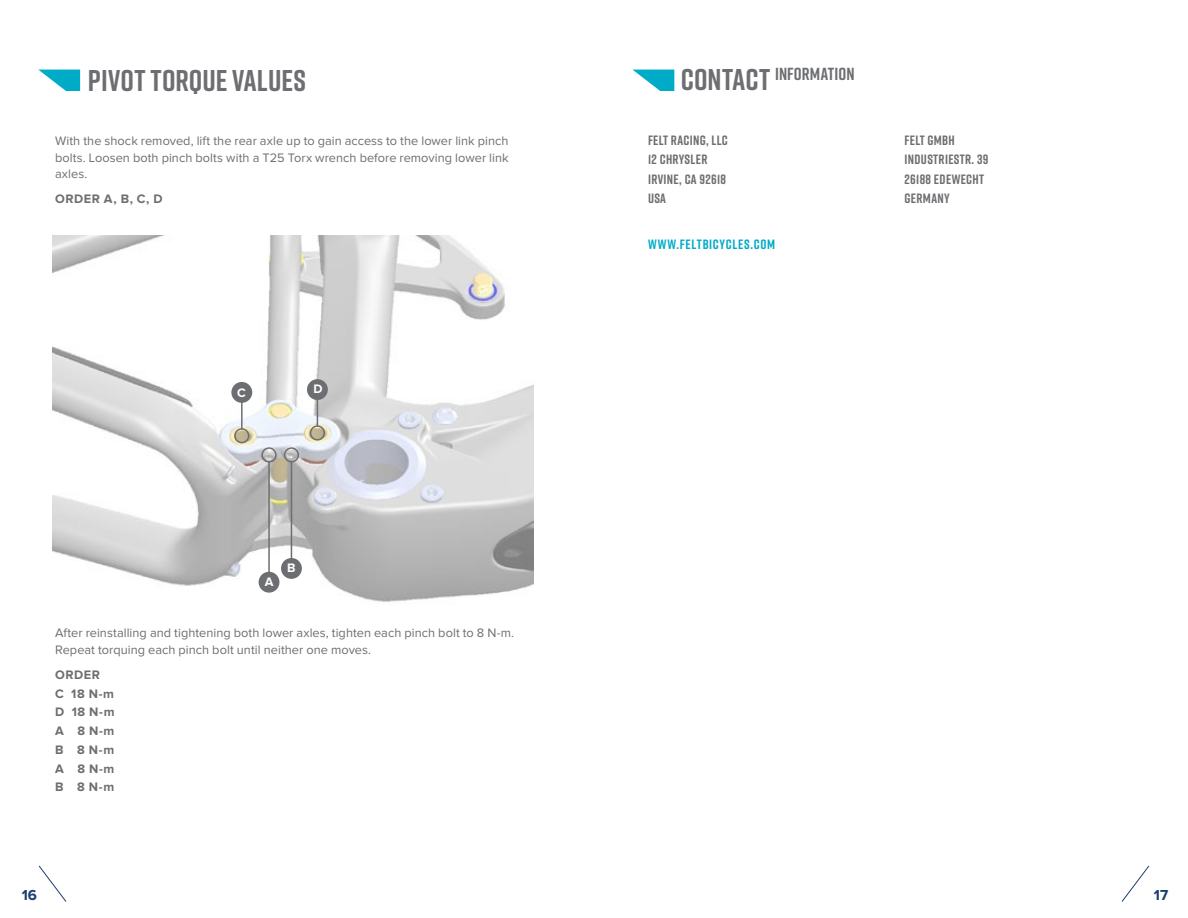
<style>
.page{position:relative;width:1188px;height:918px;background:#fff}
.page>*{position:absolute;margin:0;border:0;box-sizing:border-box;transform-origin:0 0}
.t1{font:700 30px "Rift";letter-spacing:.005em;color:#6d6e71}
.t2{font:700 17.55px "Rift";color:#6d6e71}
.t3{font:700 15px "Proxima Nova";color:#1b3e6f}
.t4{font:700 13.5px/19.5px "Rift";letter-spacing:.025em;color:#6d6e71}
.t5{font:700 13.5px "Rift";letter-spacing:.055em;color:#00abc7}
.t6{font:12.75px/16.5px "Proxima Nova";letter-spacing:.005em;color:#6d6e71;text-align:justify}
.t7{font:700 12.75px/18.8px "Proxima Nova";letter-spacing:.04em;color:#6d6e71}
.t8{font:700 12.75px "Proxima Nova";color:#fff}
.s1{font-size:30px}
</style>
<div class="page">
<svg style="left:1121px;top:865px;width:29px;height:37px"></svg>
<svg style="left:38px;top:865px;width:29px;height:37px"></svg>
<img style="left:53px;top:236px;width:480px;height:366px">
<svg style="left:39px;top:70px;width:41px;height:21px"></svg>
<div style="left:261px;top:447px;width:16px;height:16px;border:2px solid #6d6e71;border-radius:50%"></div>
<div style="left:234px;top:428px;width:15px;height:15px;border:2px solid #6d6e71;border-radius:50%"></div>
<div style="left:310px;top:425px;width:15px;height:16px;border:2px solid #6d6e71;border-radius:50%"></div>
<div style="left:284px;top:447px;width:15px;height:16px;border:2px solid #6d6e71;border-radius:50%"></div>
<hr style="left:268px;top:461px;width:2px;height:111px;background:#6d6e71">
<hr style="left:241px;top:399px;width:2px;height:30px;background:#6d6e71">
<hr style="left:317px;top:396px;width:1px;height:31px;background:#6d6e71">
<hr style="left:291px;top:461px;width:1px;height:111px;background:#6d6e71">
<div style="left:259px;top:572px;width:20px;height:21px;background:#6d6e71;border-radius:50%"></div>
<div style="left:231px;top:382px;width:21px;height:21px;background:#6d6e71;border-radius:50%"></div>
<div style="left:307px;top:379px;width:21px;height:21px;background:#6d6e71;border-radius:50%"></div>
<div style="left:281px;top:558px;width:21px;height:21px;background:#6d6e71;border-radius:50%"></div>
<svg style="left:633px;top:70px;width:41px;height:21px"></svg>
<h1 class="t1" style="left:88px;top:59px;width:219px">PIVOT TORQUE VALUES</h1>
<p class="t6" style="left:55px;top:132px;width:455px">With the shock removed, lift the rear axle up to gain access to the lower link pinch bolts. Loosen both pinch bolts with a T25 Torx wrench before removing lower link axles.</p>
<p class="t7" style="left:55px;top:189px;width:109px">ORDER A, B, C, D</p>
<p class="t8" style="left:237px;top:385px;width:10px">C</p>
<p class="t8" style="left:314px;top:382px;width:11px">D</p>
<p class="t8" style="left:265px;top:574px;width:10px">A</p>
<p class="t8" style="left:287px;top:561px;width:10px">B</p>
<p class="t6" style="left:55px;top:625px;width:461px">After reinstalling and tightening both lower axles, tighten each pinch bolt to 8 N-m.<br>Repeat torquing each pinch bolt until neither one moves.</p>
<p class="t7" style="left:55px;top:665px;width:61px">ORDER<br>C 18 N-m<br>D 18 N-m<br>A 8 N-m<br>B 8 N-m<br>A 8 N-m<br>B 8 N-m</p>
<h2 class="t2" style="left:681px;top:61px;width:175px"><span class="s1">CONTACT</span> INFORMATION</h2>
<p class="t4" style="left:648px;top:130px;width:81px">FELT RACING, LLC<br>12 CHRYSLER<br>IRVINE, CA 92618<br>USA</p>
<p class="t5" style="left:648px;top:234px;width:129px">WWW.FELTBICYCLES.COM</p>
<p class="t4" style="left:904px;top:130px;width:85px">FELT GMBH<br>INDUSTRIESTR. 39<br>26188 EDEWECHT<br>GERMANY</p>
<p class="t3" style="left:22px;top:886px;width:17px">16</p>
<p class="t3" style="left:1154px;top:886px;width:16px">17</p>
</div>
